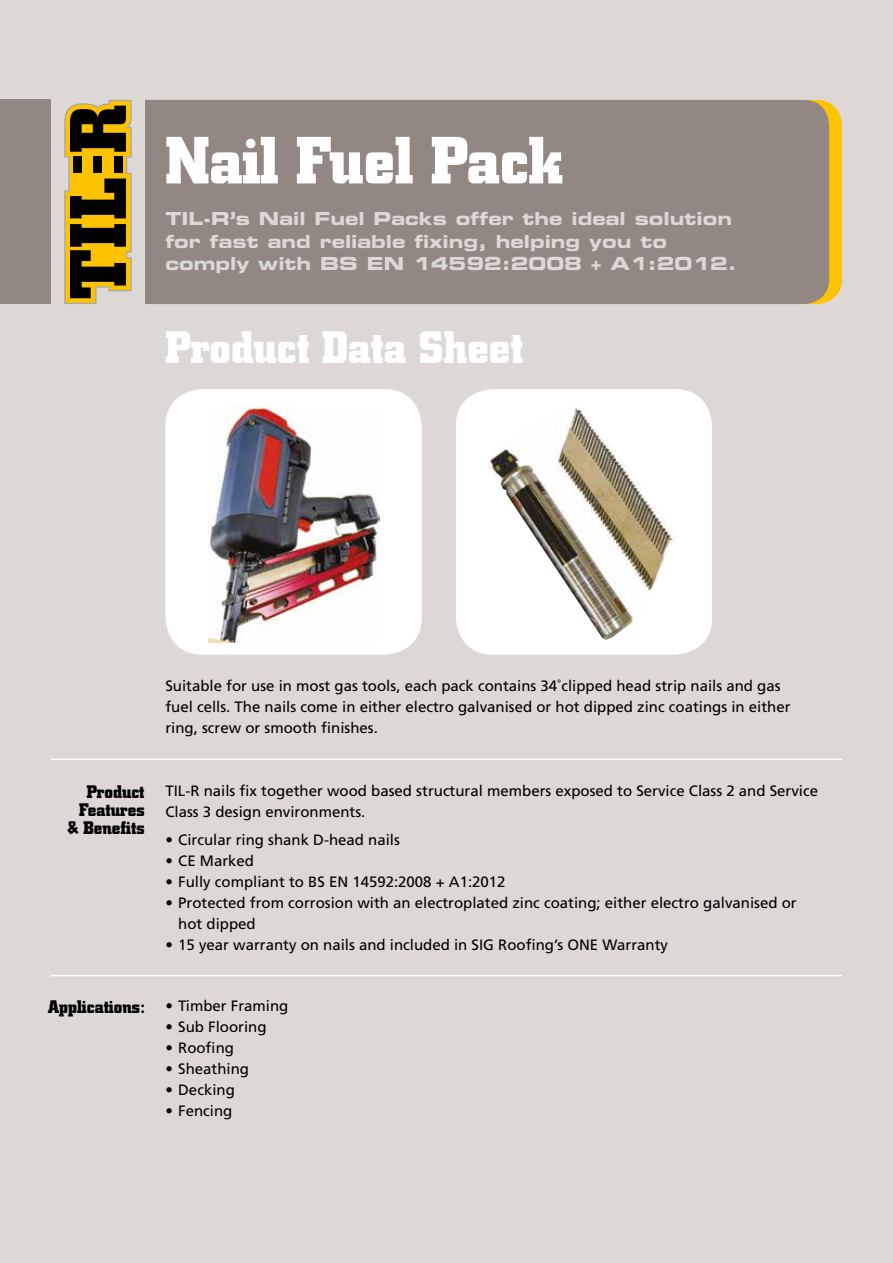
<style>
.page{position:relative;width:893px;height:1263px;background:#ddd8d6}
.page>*{position:absolute;margin:0;border:0;box-sizing:border-box;transform-origin:0 0}
.t1{font:700 66px "City";color:#fff}
.t2{font:700 45px "City";color:#fff}
.t3{font:18px/22.5px "Eurostile Bold Extended Two";color:#ddd8d6}
.t4{font:700 18px/18px "City";color:#000;text-align:right}
.t5{font:15px/21px "Frutiger";color:#000}
.s1{font-family:"City";font-weight:700;font-size:18px}
</style>
<div class="page">
<div style="left:0;top:100px;width:51px;height:204px;background:#928782"></div>
<div style="left:81px;top:100px;width:748px;height:204px;background:#928782;border-radius:26px"></div>
<div style="left:51px;top:88px;width:94px;height:230px;background:#ddd8d6"></div>
<hr style="left:51px;top:759px;width:791px;height:1px;background:#fff">
<svg style="left:64px;top:100px;width:68px;height:204px;background:#826a19"></svg>
<div style="left:165px;top:389px;width:257px;height:266px;background:#fff;border-radius:37px"></div>
<img style="left:208px;top:407px;width:171px;height:236px">
<div style="left:456px;top:389px;width:256px;height:266px;background:#fff;border-radius:37px"></div>
<img style="left:489px;top:408px;width:184px;height:232px">
<hr style="left:51px;top:975px;width:791px;height:1px;background:#fff">
<h1 class="t1" style="left:165px;top:124px;width:399px">Nail Fuel Pack</h1>
<p class="t3" style="left:165px;top:207px;width:573px">TIL-R’s Nail Fuel Packs offer the ideal solution for fast and reliable fixing, helping you to comply with BS EN 14592:2008 + A1:2012.</p>
<h2 class="t2" style="left:165px;top:323px;width:360px">Product Data Sheet</h2>
<p class="t5" style="left:165px;top:675px;width:627px">Suitable for use in most gas tools, each pack contains 34˚clipped head strip nails and gas fuel cells. The nails come in either electro galvanised or hot dipped zinc coatings in either ring, screw or smooth finishes.</p>
<p class="t4" style="left:67px;top:783px;width:79px">Product<br>Features &amp; Benefits</p>
<p class="t5" style="left:165px;top:780px;width:654px">TIL-R nails fix together wood based structural members exposed to Service Class 2 and Service<br>Class 3 design environments.</p>
<p class="t5" style="left:165px;top:829px;width:236px">• Circular ring shank D-head nails</p>
<p class="t5" style="left:165px;top:850px;width:90px">• CE Marked</p>
<p class="t5" style="left:165px;top:871px;width:342px">• Fully compliant to BS EN 14592:2008 + A1:2012</p>
<p class="t5" style="left:178px;top:892px;width:620px;text-indent:-13px">• Protected from corrosion with an electroplated zinc coating; either electro galvanised or hot dipped</p>
<p class="t5" style="left:165px;top:934px;width:504px">• 15 year warranty on nails and included in SIG Roofing’s ONE Warranty</p>
<p class="t5" style="left:48px;top:995px;width:242px"><span class="s1">Applications:</span> • Timber Framing</p>
<p class="t5" style="left:165px;top:1016px;width:103px">• Sub Flooring</p>
<p class="t5" style="left:165px;top:1037px;width:70px">• Roofing</p>
<p class="t5" style="left:165px;top:1058px;width:85px">• Sheathing</p>
<p class="t5" style="left:165px;top:1079px;width:71px">• Decking</p>
<p class="t5" style="left:165px;top:1100px;width:68px">• Fencing</p>
</div>
